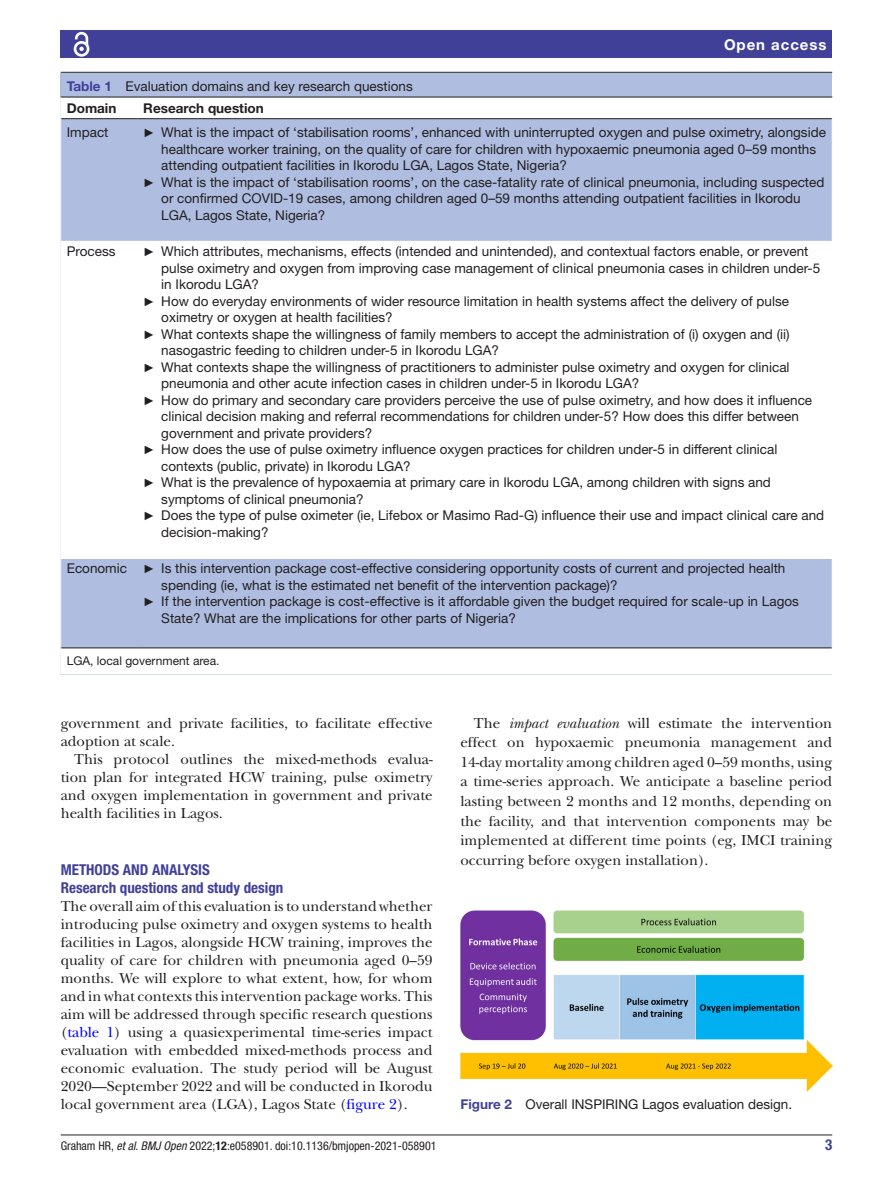
<style>
.page{position:relative;width:893px;height:1191px;background:#fff}
.page>*{position:absolute;margin:0;border:0;box-sizing:border-box;transform-origin:0 0}
.t1{font:15px/18px "New Baskerville";color:#231f20;text-align:justify}
.t2{font:700 condensed 15px/18px "Helvetica Neue LT Std";color:#414099}
.t3{font:700 15px "Helvetica Neue LT Std";letter-spacing:.065em;color:#fff}
.t4{font:13.5px/22px "Helvetica Neue LT Std";color:#231f20}
.t5{font:700 13.5px "Helvetica Neue LT Std";color:#231f20}
.t6{font:condensed 12px "Helvetica Neue LT Std";color:#231f20}
.t7{font:12px "Helvetica Neue LT Std";color:#231f20}
.s1{font-weight:700;color:#414099}
.s2{font-weight:700}
.s3{font-family:"Arial";font-size:12px}
.s4{color:#00f}
.s5{font-style:italic}
</style>
<div class="page">
<hr style="left:61px;top:1134px;width:771px;height:1px;background:#231f20">
<div style="left:61px;top:31px;width:771px;height:27px;background:#414099"></div>
<svg style="left:73px;top:31px;width:17px;height:26px"></svg>
<div style="left:61px;top:73px;width:771px;height:601px;background:#afbde1"></div>
<hr style="left:61px;top:72px;width:771px;height:1px;background:#231f20">
<div style="left:61px;top:98px;width:771px;height:576px;background:#fff"></div>
<svg style="left:61px;top:119px;width:771px;height:528px;fill:#fff"></svg>
<hr style="left:61px;top:97px;width:76px;height:1px;background:#231f20">
<hr style="left:61px;top:118px;width:76px;height:1px;background:#231f20">
<hr style="left:137px;top:97px;width:695px;height:1px;background:#231f20">
<hr style="left:137px;top:118px;width:695px;height:1px;background:#231f20">
<hr style="left:137px;top:647px;width:695px;height:1px;background:#231f20">
<hr style="left:61px;top:647px;width:76px;height:1px;background:#231f20">
<svg style="left:60px;top:97px;width:1px;height:22px"></svg>
<svg style="left:60px;top:648px;width:1px;height:26px"></svg>
<hr style="left:67px;top:664px;width:765px;height:2px;background:#fff">
<img style="left:460px;top:910px;width:372px;height:181px">
<p class="t4" style="left:67px;top:75px;width:348px"><span class="s1">Table 1</span> Evaluation domains and key research questions<br><span class="s2">Domain</span></p>
<p class="t5" style="left:143px;top:99px;width:122px">Research question</p>
<p class="t3" style="left:724px;top:35px;width:104px">Open access</p>
<p class="t4" style="left:67px;top:121px;width:43px">Impact</p>
<p class="t4" style="left:143px;top:121px;width:684px"><span class="s3">►</span> What is the impact of ‘stabilisation rooms’, enhanced with uninterrupted oxygen and pulse oximetry, alongside</p>
<p class="t4" style="left:161px;top:138px;width:656px">healthcare worker training, on the quality of care for children with hypoxaemic pneumonia aged 0–59 months</p>
<p class="t4" style="left:161px;top:154px;width:407px">attending outpatient facilities in Ikorodu LGA, Lagos State, Nigeria?</p>
<p class="t4" style="left:143px;top:171px;width:683px"><span class="s3">►</span> What is the impact of ‘stabilisation rooms’, on the case-fatality rate of clinical pneumonia, including suspected</p>
<p class="t4" style="left:161px;top:187px;width:641px">or confirmed COVID-19 cases, among children aged 0–59 months attending outpatient facilities in Ikorodu</p>
<p class="t4" style="left:161px;top:204px;width:166px">LGA, Lagos State, Nigeria?</p>
<p class="t4" style="left:67px;top:240px;width:50px">Process</p>
<p class="t4" style="left:143px;top:240px;width:667px"><span class="s3">►</span> Which attributes, mechanisms, effects (intended and unintended), and contextual factors enable, or prevent</p>
<p class="t4" style="left:161px;top:257px;width:660px">pulse oximetry and oxygen from improving case management of clinical pneumonia cases in children under-5</p>
<p class="t4" style="left:161px;top:273px;width:99px">in Ikorodu LGA?</p>
<p class="t4" style="left:143px;top:290px;width:647px"><span class="s3">►</span> How do everyday environments of wider resource limitation in health systems affect the delivery of pulse</p>
<p class="t4" style="left:161px;top:306px;width:233px">oximetry or oxygen at health facilities?</p>
<p class="t4" style="left:143px;top:323px;width:648px"><span class="s3">►</span> What contexts shape the willingness of family members to accept the administration of (i) oxygen and (ii)</p>
<p class="t4" style="left:161px;top:339px;width:339px">nasogastric feeding to children under-5 in Ikorodu LGA?</p>
<p class="t4" style="left:143px;top:356px;width:648px"><span class="s3">►</span> What contexts shape the willingness of practitioners to administer pulse oximetry and oxygen for clinical</p>
<p class="t4" style="left:161px;top:372px;width:480px">pneumonia and other acute infection cases in children under-5 in Ikorodu LGA?</p>
<p class="t4" style="left:143px;top:389px;width:670px"><span class="s3">►</span> How do primary and secondary care providers perceive the use of pulse oximetry, and how does it influence</p>
<p class="t4" style="left:161px;top:405px;width:639px">clinical decision making and referral recommendations for children under-5? How does this differ between</p>
<p class="t4" style="left:161px;top:422px;width:213px">government and private providers?</p>
<p class="t4" style="left:143px;top:438px;width:636px"><span class="s3">►</span> How does the use of pulse oximetry influence oxygen practices for children under-5 in different clinical</p>
<p class="t4" style="left:161px;top:455px;width:251px">contexts (public, private) in Ikorodu LGA?</p>
<p class="t4" style="left:143px;top:471px;width:629px"><span class="s3">►</span> What is the prevalence of hypoxaemia at primary care in Ikorodu LGA, among children with signs and</p>
<p class="t4" style="left:161px;top:488px;width:204px">symptoms of clinical pneumonia?</p>
<p class="t4" style="left:143px;top:504px;width:682px"><span class="s3">►</span> Does the type of pulse oximeter (ie, Lifebox or Masimo Rad-G) influence their use and impact clinical care and</p>
<p class="t4" style="left:161px;top:521px;width:109px">decision-making?</p>
<p class="t4" style="left:67px;top:557px;width:720px">Economic <span class="s3">►</span> Is this intervention package cost-effective considering opportunity costs of current and projected health</p>
<p class="t4" style="left:161px;top:573px;width:458px">spending (ie, what is the estimated net benefit of the intervention package)?</p>
<p class="t4" style="left:143px;top:590px;width:657px"><span class="s3">►</span> If the intervention package is cost-effective is it affordable given the budget required for scale-up in Lagos</p>
<p class="t4" style="left:161px;top:606px;width:356px">State? What are the implications for other parts of Nigeria?</p>
<p class="t7" style="left:67px;top:654px;width:154px">LGA, local government area.</p>
<p class="t1" style="left:61px;top:714px;width:373px">government and private facilities, to facilitate effective adoption at scale.</p>
<p class="t1" style="left:61px;top:750px;width:373px;text-indent:14px">This protocol outlines the mixed-methods evalua&shy;tion plan for integrated HCW training, pulse oximetry and oxygen implementation in government and private health facilities in Lagos.</p>
<p class="t2" style="left:61px;top:860px;width:224px">METHODS AND ANALYSIS<br>Research questions and study design</p>
<p class="t1" style="left:61px;top:897px;width:373px">The overall aim of this evaluation is to understand whether introducing pulse oximetry and oxygen systems to health facilities in Lagos, alongside HCW training, improves the quality of care for children with pneumonia aged 0–59 months. We will explore to what extent, how, for whom and in what contexts this intervention package works. This aim will be addressed through specific research questions (<span class="s4">table 1</span>) using a quasiexperimental time-series impact evaluation with embedded mixed-methods process and economic evaluation. The study period will be August 2020—September 2022 and will be conducted in Ikorodu local government area (LGA), Lagos State (<span class="s4">figure 2</span>).</p>
<p class="t1" style="left:460px;top:713px;width:373px;line-height:19.5px;text-indent:13px">The <span class="s5">impact evaluation</span> will estimate the intervention effect on hypoxaemic pneumonia management and 14-day mortality among children aged 0–59 months, using a time-series approach. We anticipate a baseline period lasting between 2 months and 12 months, depending on the facility, and that intervention components may be implemented at different time points (eg, IMCI training occurring before oxygen installation).</p>
<p class="t4" style="left:460px;top:1093px;width:333px"><span class="s1">Figure 2</span> Overall INSPIRING Lagos evaluation design.</p>
<p class="t6" style="left:61px;top:1138px;width:377px">Graham HR, <span class="s5">et al</span>. <span class="s5">BMJ Open</span> 2022;<span class="s2">12</span>:e058901. doi:10.1136/bmjopen-2021-058901</p>
<p class="t2" style="left:825px;top:1135px;width:9px">3</p>
</div>
